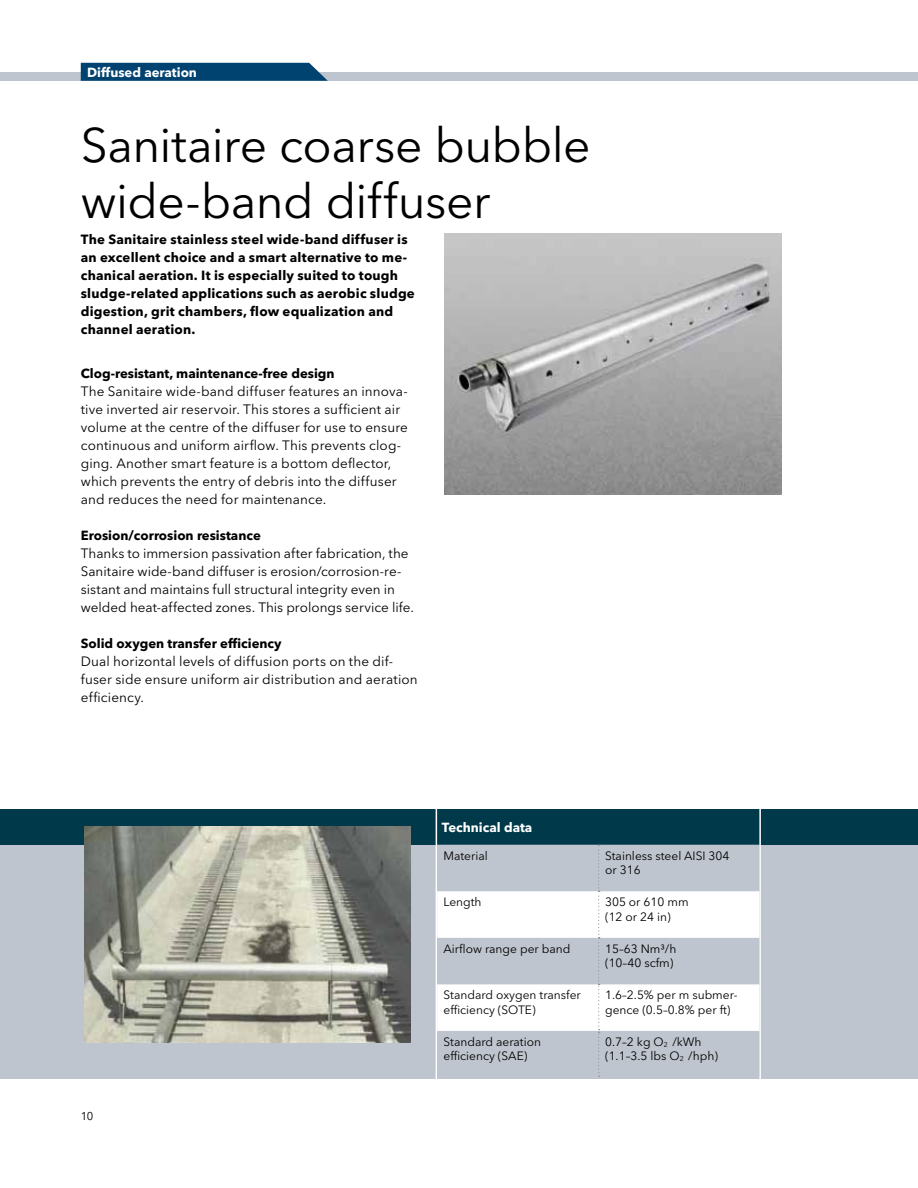
<style>
.page{position:relative;width:918px;height:1188px;background:#fff}
.page>*{position:absolute;margin:0;border:0;box-sizing:border-box;transform-origin:0 0}
.t1{font:48px/55.9px "Avenir Next LT Pro";letter-spacing:-.01em;color:#000}
.t2{font:13.5px/18px "Avenir Next LT Pro";letter-spacing:.01em;color:#000}
.t3{font:700 13.35px/18px "Avenir Next LT Pro";letter-spacing:.015em;color:#000}
.t4{font:700 13.2px "Avenir Next LT Pro";color:#000}
.t5{font:700 13.2px "Avenir Next LT Pro";color:#fff}
.t6{font:12px/14.4px "Avenir Next LT Pro";color:#000}
.t7{font:11.25px "Avenir Next LT Pro";color:#000}
.s1{font-size:6.9px}
</style>
<div class="page">
<div style="left:0;top:72px;width:918px;height:9px;background:#bfc5ce"></div>
<img style="left:444px;top:233px;width:338px;height:262px">
<svg style="left:81px;top:63px;width:247px;height:18px"></svg>
<div style="left:0;top:845px;width:918px;height:234px;background:#bfc5ce"></div>
<div style="left:0;top:809px;width:918px;height:36px;background:#003a4a"></div>
<img style="left:85px;top:826px;width:325px;height:217px">
<hr style="left:759px;top:806px;width:2px;height:285px;background:#fff">
<hr style="left:436px;top:801px;width:1px;height:332px;background:#fff">
<svg style="left:437px;top:845px;width:322px;height:232px"></svg>
<p class="t5" style="left:87px;top:65px;width:111px">Diffused aeration</p>
<h1 class="t1" style="left:81px;top:117px;width:511px">Sanitaire coarse bubble wide-band diffuser</h1>
<p class="t3" style="left:81px;top:230px;width:336px">The Sanitaire stainless steel wide-band diffuser is an excellent choice and a smart alternative to me&shy;chanical aeration. It is especially suited to tough sludge-related applications such as aerobic sludge digestion, grit chambers, flow equalization and channel aeration.</p>
<p class="t4" style="left:81px;top:366px;width:255px">Clog-resistant, maintenance-free design</p>
<p class="t2" style="left:81px;top:383px;width:329px">The Sanitaire wide-band diffuser features an innova&shy;tive inverted air reservoir. This stores a sufficient air volume at the centre of the diffuser for use to ensure continuous and uniform airflow. This prevents clog&shy;ging. Another smart feature is a bottom deflector, which prevents the entry of debris into the diffuser and reduces the need for maintenance.</p>
<p class="t4" style="left:81px;top:528px;width:182px">Erosion/corrosion resistance</p>
<p class="t2" style="left:81px;top:545px;width:335px">Thanks to immersion passivation after fabrication, the Sanitaire wide-band diffuser is erosion/corrosion-re&shy;sistant and maintains full structural integrity even in welded heat-affected zones. This prolongs service life.</p>
<p class="t4" style="left:81px;top:636px;width:202px">Solid oxygen transfer efficiency</p>
<p class="t2" style="left:81px;top:653px;width:338px">Dual horizontal levels of diffusion ports on the dif&shy;fuser side ensure uniform air distribution and aeration efficiency.</p>
<p class="t7" style="left:81px;top:1109px;width:14px">10</p>
<p class="t5" style="left:442px;top:819px;width:92px">Technical data</p>
<p class="t6" style="left:444px;top:848px;width:46px">Material</p>
<p class="t6" style="left:605px;top:848px;width:126px">Stainless steel AISI 304 or 316</p>
<p class="t6" style="left:444px;top:895px;width:40px">Length</p>
<p class="t6" style="left:605px;top:895px;width:85px">305 or 610 mm (12 or 24 in)</p>
<p class="t6" style="left:444px;top:941px;width:129px">Airflow range per band</p>
<p class="t6" style="left:605px;top:941px;width:73px">15–63 N m³/h (10–40 scfm)</p>
<p class="t6" style="left:444px;top:988px;width:139px">Standard oxygen transfer efficiency (SOTE)</p>
<p class="t6" style="left:605px;top:988px;width:134px">1.6–2.5% per m submer&shy;gence (0.5–0.8% per ft)</p>
<p class="t6" style="left:444px;top:1034px;width:99px">Standard aeration efficiency (SAE)</p>
<p class="t6" style="left:605px;top:1034px;width:114px">0.7–2 kg O<span class="s1">2</span> /kWh (1.1–3.5 lbs O<span class="s1">2</span> /hph)</p>
</div>
